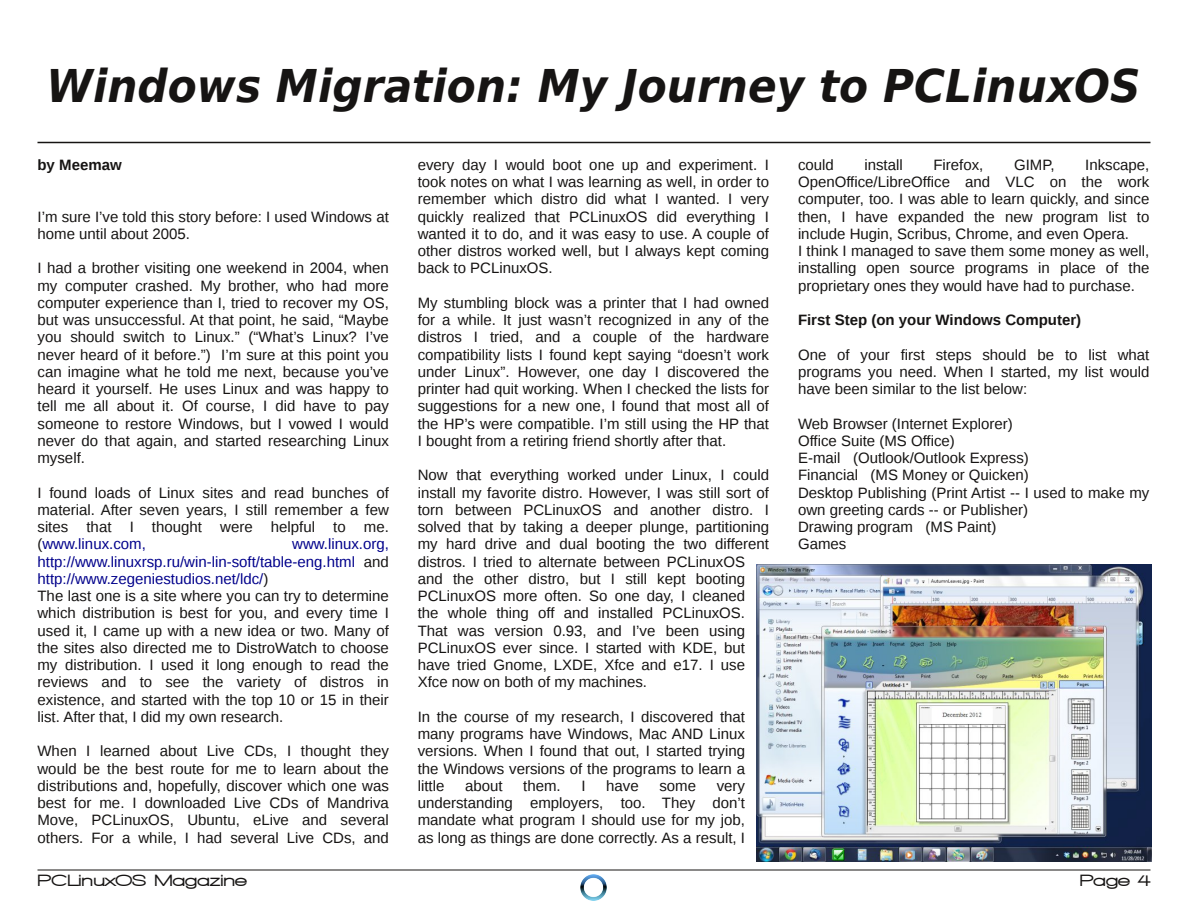
<style>
.page{position:relative;width:1188px;height:918px;background:#fff}
.page>*{position:absolute;margin:0;border:0;box-sizing:border-box;transform-origin:0 0}
.t1{font:italic 700 45px "Bitstream Vera Sans";color:#161413;scale:.94 1}
.t2{font:900 16.5px "Walkway Expand";color:#161413}
.t3{font:15px/17.2px "Liberation Sans";color:#161413;text-align:justify}
.t4{font:700 15px "Liberation Sans";color:#161413}
.s1{color:#00008b}
</style>
<div class="page">
<hr style="left:38px;top:142px;width:1112px;height:1px;background:#161413">
<hr style="left:38px;top:870px;width:1112px;height:1px;background:#161413">
<img style="left:580px;top:874px;width:27px;height:27px">
<img style="left:756px;top:565px;width:396px;height:296px">
<h1 class="t1" style="left:46px;top:60px;width:1165px">Windows Migration: My Journey to PCLinuxOS</h1>
<p class="t4" style="left:38px;top:156px;width:86px">by Meemaw</p>
<p class="t3" style="left:38px;top:208px;width:353px">I’m sure I’ve told this story before: I used Windows at home until about 2005.</p>
<p class="t3" style="left:38px;top:260px;width:353px">I had a brother visiting one weekend in 2004, when my computer crashed. My brother, who had more computer experience than I, tried to recover my OS, but was unsuccessful. At that point, he said, “Maybe you should switch to Linux.” (“What’s Linux? I’ve never heard of it before.”) I’m sure at this point you can imagine what he told me next, because you’ve heard it yourself. He uses Linux and was happy to tell me all about it. Of course, I did have to pay someone to restore Windows, but I vowed I would never do that again, and started researching Linux myself.</p>
<p class="t3" style="left:38px;top:484px;width:353px">I found loads of Linux sites and read bunches of material. After seven years, I still remember a few sites that I thought were helpful to me. (<span class="s1">www.linux.com,</span></p>
<p class="t3" style="left:38px;top:536px;width:353px;text-align:left;text-indent:255px"><span class="s1">www.linux.org, http://www.linuxrsp.ru/win-lin-soft/table-eng.html</span> and <span class="s1">http://www.zegeniestudios.net/ldc/</span>)<br>The last one is a site where you can try to determine which distribution is best for you, and every time I used it, I came up with a new idea or two. Many of the sites also directed me to DistroWatch to choose my distribution. I used it long enough to read the reviews and to see the variety of distros in existence, and started with the top 10 or 15 in their list. After that, I did my own research.</p>
<p class="t3" style="left:38px;top:743px;width:353px">When I learned about Live CDs, I thought they would be the best route for me to learn about the distributions and, hopefully, discover which one was best for me. I downloaded Live CDs of Mandriva Move, PCLinuxOS, Ubuntu, eLive and several others. For a while, I had several Live CDs, and</p>
<p class="t3" style="left:418px;top:156px;width:353px">every day I would boot one up and experiment. I took notes on what I was learning as well, in order to remember which distro did what I wanted. I very quickly realized that PCLinuxOS did everything I wanted it to do, and it was easy to use. A couple of other distros worked well, but I always kept coming back to PCLinuxOS.</p>
<p class="t3" style="left:418px;top:294px;width:353px">My stumbling block was a printer that I had owned for a while. It just wasn’t recognized in any of the distros I tried, and a couple of the hardware compatibility lists I found kept saying “doesn’t work under Linux”. However, one day I discovered the printer had quit working. When I checked the lists for suggestions for a new one, I found that most all of the HP’s were compatible. I’m still using the HP that I bought from a retiring friend shortly after that.</p>
<p class="t3" style="left:418px;top:467px;width:353px;text-align:left">Now that everything worked under Linux, I could install my favorite distro. However, I was still sort of torn between PCLinuxOS and another distro. I solved that by taking a deeper plunge, partitioning my hard drive and dual booting the two different distros. I tried to alternate between PCLinuxOS and the other distro, but I still kept booting PCLinuxOS more often. So one day, I cleaned the whole thing off and installed PCLinuxOS.<br>That was version 0.93, and I’ve been using PCLinuxOS ever since. I started with KDE, but have tried Gnome, LXDE, Xfce and e17. I use Xfce now on both of my machines.</p>
<p class="t3" style="left:418px;top:708px;width:329px">In the course of my research, I discovered that many programs have Windows, Mac AND Linux versions. When I found that out, I started trying the Windows versions of the programs to learn a little</p>
<p class="t3" style="left:465px;top:777px;width:39px">about</p>
<p class="t3" style="left:523px;top:777px;width:39px">them.</p>
<p class="t3" style="left:581px;top:777px;width:6px">I</p>
<p class="t3" style="left:606px;top:777px;width:34px">have</p>
<p class="t3" style="left:659px;top:777px;width:38px">some</p>
<p class="t3" style="left:418px;top:777px;width:329px;text-indent:299px">very understanding employers, too. They don’t mandate what program I should use for my job, as long as things are done correctly. As a result, I</p>
<p class="t3" style="left:798px;top:156px;width:353px;text-align:left;text-indent:287px">Inkscape, OpenOffice/LibreOffice and VLC on the work computer, too. I was able to learn quickly, and since then, I have expanded the new program list to include Hugin, Scribus, Chrome, and even Opera.<br>I think I managed to save them some money as well, installing open source programs in place of the proprietary ones they would have had to purchase.</p>
<p class="t4" style="left:798px;top:311px;width:285px">First Step (on your Windows Computer)</p>
<p class="t3" style="left:798px;top:346px;width:353px">One of your first steps should be to list what programs you need. When I started, my list would have been similar to the list below:</p>
<p class="t3" style="left:798px;top:415px;width:353px;text-align:left">Web Browser (Internet Explorer)<br>Office Suite (MS Office)<br>E-mail (Outlook/Outlook Express)<br>Financial (MS Money or Quicken)<br>Desktop Publishing (Print Artist -- I used to make my own greeting cards -- or Publisher)<br>Drawing program (MS Paint)<br>Games</p>
<p class="t3" style="left:798px;top:156px;width:37px">could</p>
<p class="t3" style="left:864px;top:156px;width:40px">install</p>
<p class="t3" style="left:933px;top:156px;width:51px">Firefox,</p>
<p class="t3" style="left:1014px;top:156px;width:42px">GIMP,</p>
<p class="t2" style="left:38px;top:871px;width:211px">PCLinuxOS Magazine</p>
<p class="t2" style="left:1080px;top:871px;width:73px">Page 4</p>
</div>
